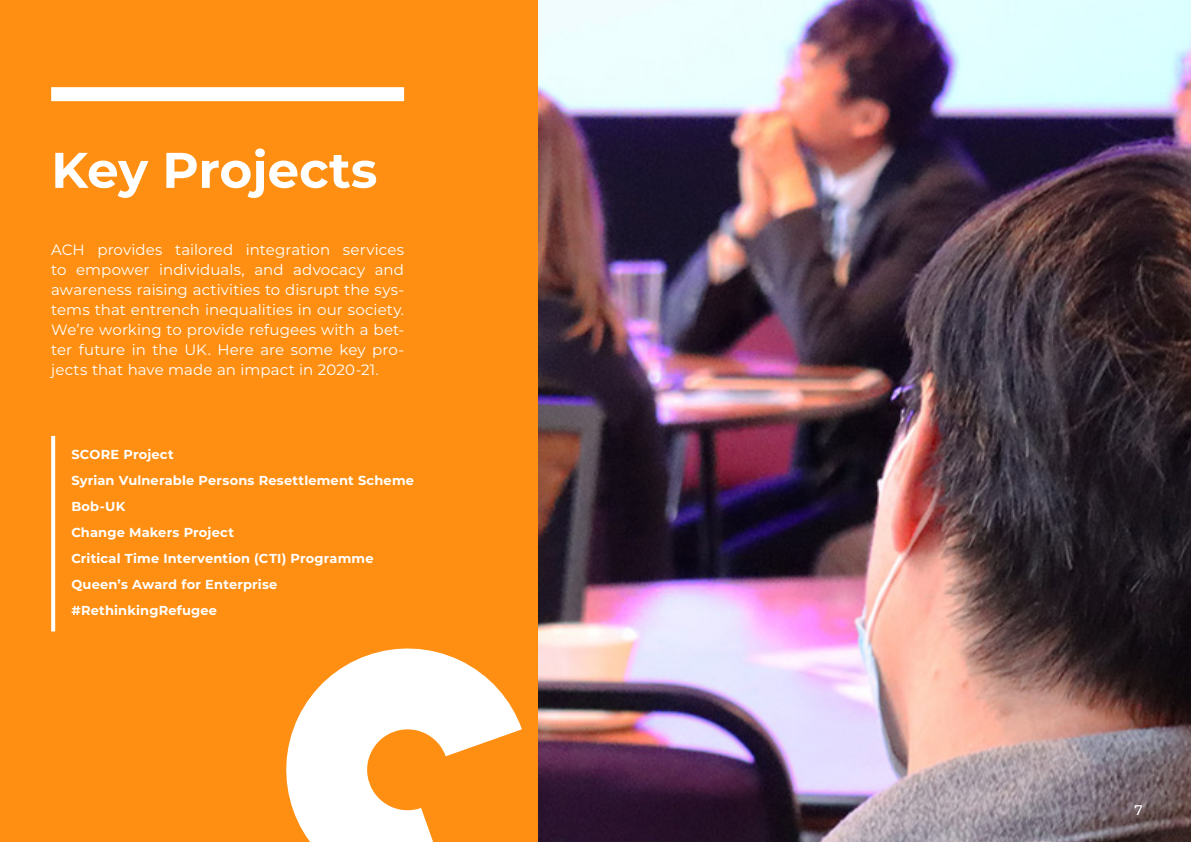
<style>
.page{position:relative;width:1191px;height:842px;background:#ff8f12}
.page>*{position:absolute;margin:0;border:0;box-sizing:border-box;transform-origin:0 0}
.Main_Heading{font:700 50px "Montserrat";color:#fff}
.Emphasis{font:15px/20px "Montserrat";color:#fff;text-align:justify}
.Page_Numbers{font:500 14px "Montserrat";color:#fff}
.Emphasis-2{font:700 13px "Montserrat";letter-spacing:.015em;color:#fff}
</style>
<div class="page">
<div style="left:51px;top:87px;width:353px;height:14px;background:#fff"></div>
<svg style="left:51px;top:436px;width:4px;height:195px"></svg>
<img style="left:538px;top:0;width:653px;height:842px">
<svg style="left:286px;top:648px;width:236px;height:194px;fill:#fff"></svg>
<p class="Main_Heading" style="left:51px;top:134px;width:328px">Key Projects</p>
<p class="Emphasis" style="left:51px;top:239px;width:354px">ACH provides tailored integration services to empower individuals, and advocacy and awareness raising activities to disrupt the sys&shy;tems that entrench inequalities in our society.<br>We’re working to provide refugees with a bet&shy;ter future in the UK. Here are some key pro&shy;jects that have made an impact in 2020-21.</p>
<p class="Emphasis-2" style="left:71px;top:445px;width:104px">SCORE Project</p>
<p class="Emphasis-2" style="left:71px;top:471px;width:344px">Syrian Vulnerable Persons Resettlement Scheme</p>
<p class="Emphasis-2" style="left:71px;top:497px;width:56px">Bob-UK</p>
<p class="Emphasis-2" style="left:71px;top:523px;width:164px">Change Makers Project</p>
<p class="Emphasis-2" style="left:71px;top:549px;width:304px">Critical Time Intervention (CTI) Programme</p>
<p class="Emphasis-2" style="left:71px;top:575px;width:208px">Queen’s Award for Enterprise</p>
<p class="Emphasis-2" style="left:71px;top:601px;width:147px">#RethinkingRefugee</p>
<p class="Page_Numbers" style="left:1134px;top:800px;width:10px">7</p>
</div>
